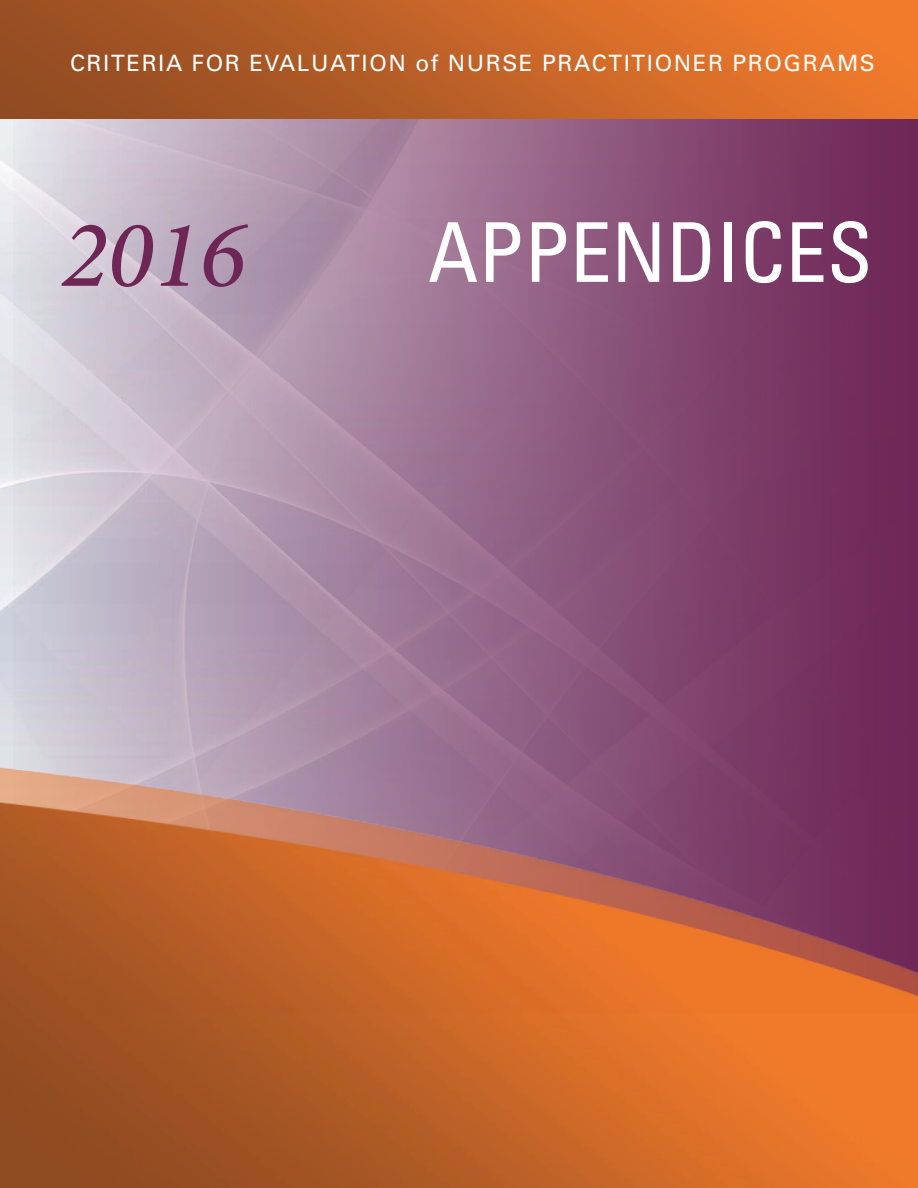
<style>
.page{position:relative;width:918px;height:1188px;background:#fff}
.page>*{position:absolute;margin:0;border:0;box-sizing:border-box;transform-origin:0 0}
.head{font:italic 500 96px "Minion Pro";color:#6e2657}
.head-2{font:condensed 82.5px "Univers";color:#fff}
.head-3{font:22.5px "Univers";letter-spacing:.07em;color:#fff}
</style>
<div class="page">
<img style="left:0;top:0;width:918px;height:689px">
<img style="left:0;top:689px;width:918px;height:499px">
<p class="head-3" style="left:70px;top:50px;width:806px">CRITERIA FOR EVALUATION of NURSE PRACTITIONER PROGRAMS</p>
<p class="head" style="left:61px;top:189px;width:186px">2016</p>
<p class="head-2" style="left:428px;top:200px;width:446px">APPENDICES</p>
</div>
